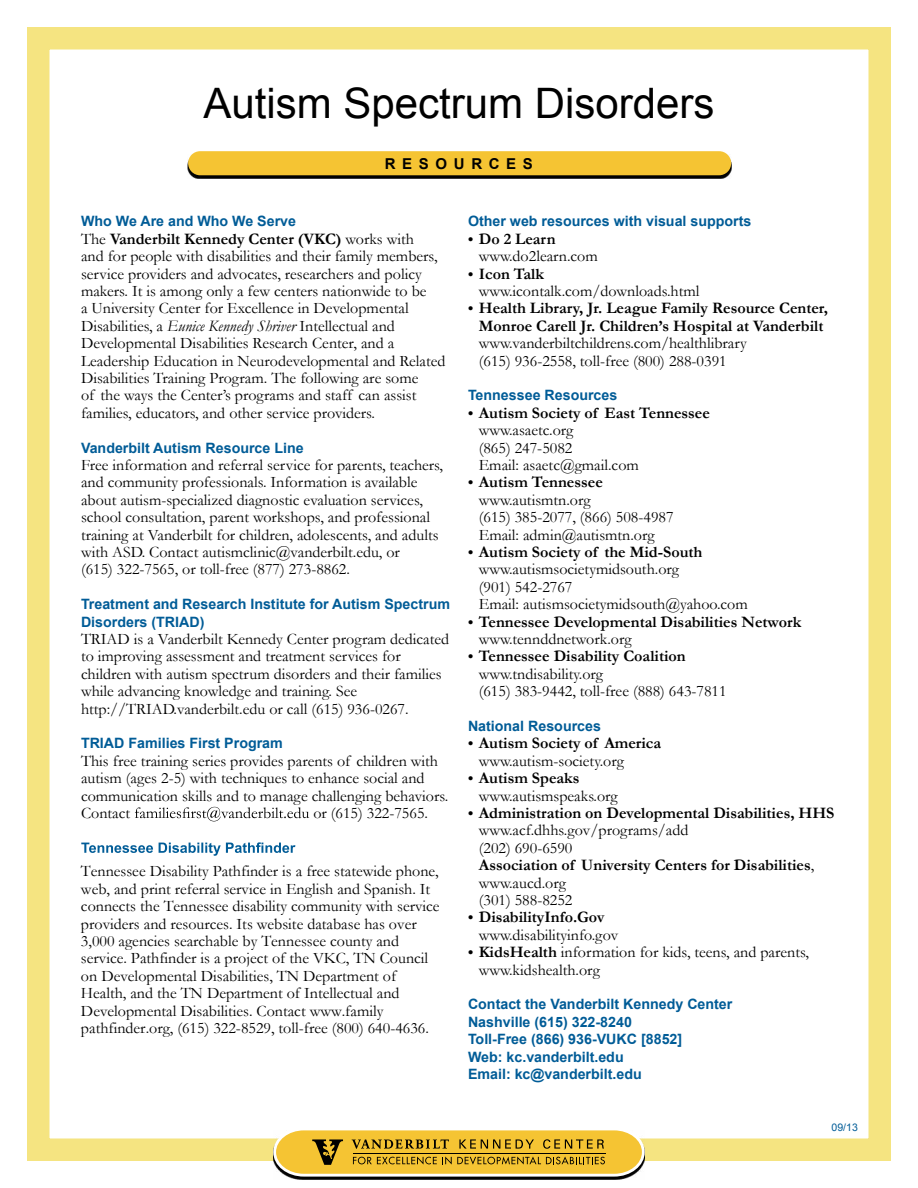
<style>
.page{position:relative;width:918px;height:1188px;background:#fff}
.page>*{position:absolute;margin:0;border:0;box-sizing:border-box;transform-origin:0 0}
.t1{font:42px "Arial";color:#000}
.t2{font:16.05px/17.4px "Garamond";color:#000}
.t3{font:700 16.05px/17.4px "Garamond";color:#000}
.t4{font:700 15px "Arial";letter-spacing:.445em;color:#000}
.t5{font:700 14.25px/17.4px "Arial";color:#005c97}
.t6{font:10.5px "Arial";color:#005c97}
.s1{font-weight:700}
.s2{font-style:italic}
.s3{font-weight:700;font-size:14.55px}
.s4{font-size:14.55px}
.s5{font-weight:400}
</style>
<div class="page">
<div style="left:27px;top:27px;width:864px;height:1134px;border:22px solid #f5e481"></div>
<svg style="left:135px;top:807px;width:174px;height:14px"></svg>
<svg style="left:81px;top:842px;width:215px;height:14px"></svg>
<div style="left:273px;top:1130px;width:372px;height:50px;background:#000"></div>
<svg style="left:272px;top:1130px;width:374px;height:48px;background:#d6b042"></svg>
<svg style="left:187px;top:154px;width:545px;height:25px;background:#2b271d"></svg>
<div style="left:188px;top:151px;width:543px;height:24px;background:#f5c433;border-radius:12px"></div>
<h1 class="t1" style="left:203px;top:76px;width:513px">Autism Spectrum Disorders</h1>
<p class="t4" style="left:385px;top:153px;width:150px">RESOURCES</p>
<p class="t5" style="left:81px;top:213px;width:217px">Who We Are and Who We Serve</p>
<p class="t2" style="left:81px;top:230px;width:366px">The <span class="s1">Vanderbilt Kennedy Center (VKC)</span> works with<br>and for people with disabilities and their family members, service providers and advocates, researchers and policy makers. It is among only a few centers nationwide to be<br>a University Center for Excellence in Developmental Disabilities, a <span class="s2">Eunice Kennedy Shriver</span> Intellectual and Developmental Disabilities Research Center, and a Leadership Education in Neurodevelopmental and Related Disabilities Training Program. The following are some<br>of the ways the Center’s programs and staff can assist families, educators, and other service providers.</p>
<p class="t5" style="left:81px;top:439px;width:224px">Vanderbilt Autism Resource Line</p>
<p class="t2" style="left:81px;top:456px;width:364px">Free information and referral service for parents, teachers, and community professionals. Information is available about autism-specialized diagnostic evaluation services, school consultation, parent workshops, and professional training at Vanderbilt for children, adolescents, and adults with ASD. Contact autismclinic@vanderbilt.edu, or<br>(615) 322-7565, or toll-free (877) 273-8862.</p>
<p class="t5" style="left:81px;top:596px;width:371px">Treatment and Research Institute for Autism Spectrum<br>Disorders (TRIAD)</p>
<p class="t2" style="left:81px;top:630px;width:370px">TRIAD is a Vanderbilt Kennedy Center program dedicated to improving assessment and treatment services for children with autism spectrum disorders and their families while advancing knowledge and training. See http://TRIAD.vanderbilt.edu or call (615) 936-0267.</p>
<p class="t5" style="left:81px;top:735px;width:203px">TRIAD Families First Program</p>
<p class="t2" style="left:81px;top:752px;width:369px">This free training series provides parents of children with autism (ages 2-5) with techniques to enhance social and communication skills and to manage challenging behaviors.<br>Contact</p>
<p class="t2" style="left:313px;top:804px;width:116px">or (615) 322-7565.</p>
<p class="t2" style="left:81px;top:862px;width:360px">Tennessee Disability Pathfinder is a free statewide phone, web, and print referral service in English and Spanish. It connects the Tennessee disability community with service providers and resources. Its website database has over 3,000 agencies searchable by Tennessee county and service. Pathfinder is a project of the VKC, TN Council on Developmental Disabilities, TN Department of Health, and the TN Department of Intellectual and Developmental Disabilities. Contact www.family pathfinder.org, (615) 322-8529, toll-free (800) 640-4636.</p>
<p class="t5" style="left:468px;top:213px;width:285px">Other web resources with visual supports</p>
<p class="t2" style="left:479px;top:230px;width:121px;text-indent:-11px"><span class="s3">•</span> <span class="s1">Do 2 Learn </span>www.do2learn.com</p>
<p class="t2" style="left:479px;top:264px;width:222px;text-indent:-11px"><span class="s3">•</span> <span class="s1">Icon Talk </span>www.icontalk.com/downloads.html</p>
<p class="t3" style="left:468px;top:300px;width:362px;text-align:center"><span class="s4">•</span> Health Library, Jr. League Family Resource Center,<br>Monroe Carell Jr. Children’s Hospital at Vanderbilt</p>
<p class="t2" style="left:479px;top:334px;width:270px">www.vanderbiltchildrens.com/healthlibrary (615) 936-2558, toll-free (800) 288-0391</p>
<p class="t5" style="left:468px;top:387px;width:151px">Tennessee Resources</p>
<p class="t2" style="left:479px;top:404px;width:233px;text-indent:-11px"><span class="s3">•</span> <span class="s1">Autism Society of East Tennessee </span>www.asaetc.org<br>(865) 247-5082<br>Email: asaetc@gmail.com</p>
<p class="t2" style="left:479px;top:473px;width:196px;text-indent:-11px"><span class="s3">•</span> <span class="s1">Autism Tennessee </span>www.autismtn.org<br>(615) 385-2077, (866) 508-4987<br>Email: admin@autismtn.org</p>
<p class="t2" style="left:479px;top:543px;width:271px;text-indent:-11px"><span class="s3">•</span> <span class="s1">Autism Society of the Mid-South </span>www.autismsocietymidsouth.org<br>(901) 542-2767<br>Email: autismsocietymidsouth@yahoo.com</p>
<p class="t3" style="left:479px;top:613px;width:324px;text-indent:-11px"><span class="s4">•</span> Tennessee Developmental Disabilities Network <span class="s5">www.tennddnetwork.org</span></p>
<p class="t2" style="left:479px;top:647px;width:249px;text-indent:-11px"><span class="s3">•</span> <span class="s1">Tennessee Disability Coalition </span>www.tndisability.org<br>(615) 383-9442, toll-free (888) 643-7811</p>
<p class="t5" style="left:468px;top:718px;width:135px">National Resources</p>
<p class="t3" style="left:479px;top:735px;width:184px;text-indent:-11px"><span class="s4">•</span> Autism Society of America <span class="s5">www.autism-society.org</span></p>
<p class="t2" style="left:479px;top:769px;width:141px;text-indent:-11px"><span class="s3">•</span> <span class="s1">Autism Speaks </span>www.autismspeaks.org</p>
<p class="t3" style="left:479px;top:804px;width:357px;text-indent:-11px"><span class="s4">•</span> Administration on Developmental Disabilities, HHS <span class="s5">www.acf.dhhs.gov/programs/add<br>(202) 690-6590<br></span>Association of University Centers for Disabilities<span class="s5">, www.aucd.org<br>(301) 588-8252</span></p>
<p class="t2" style="left:479px;top:908px;width:141px;text-indent:-11px"><span class="s3">•</span> <span class="s1">DisabilityInfo.Gov </span>www.disabilityinfo.gov</p>
<p class="t2" style="left:479px;top:943px;width:332px;text-indent:-11px"><span class="s3">•</span> <span class="s1">KidsHealth</span> information for kids, teens, and parents, www.kidshealth.org</p>
<p class="t5" style="left:468px;top:996px;width:266px">Contact the Vanderbilt Kennedy Center<br>Nashville (615) 322-8240<br>Toll-Free (866) 936-VUKC [8852]<br>Web: kc.vanderbilt.edu<br>Email: kc@vanderbilt.edu</p>
<p class="t6" style="left:832px;top:1120px;width:28px">09/13</p>
</div>
